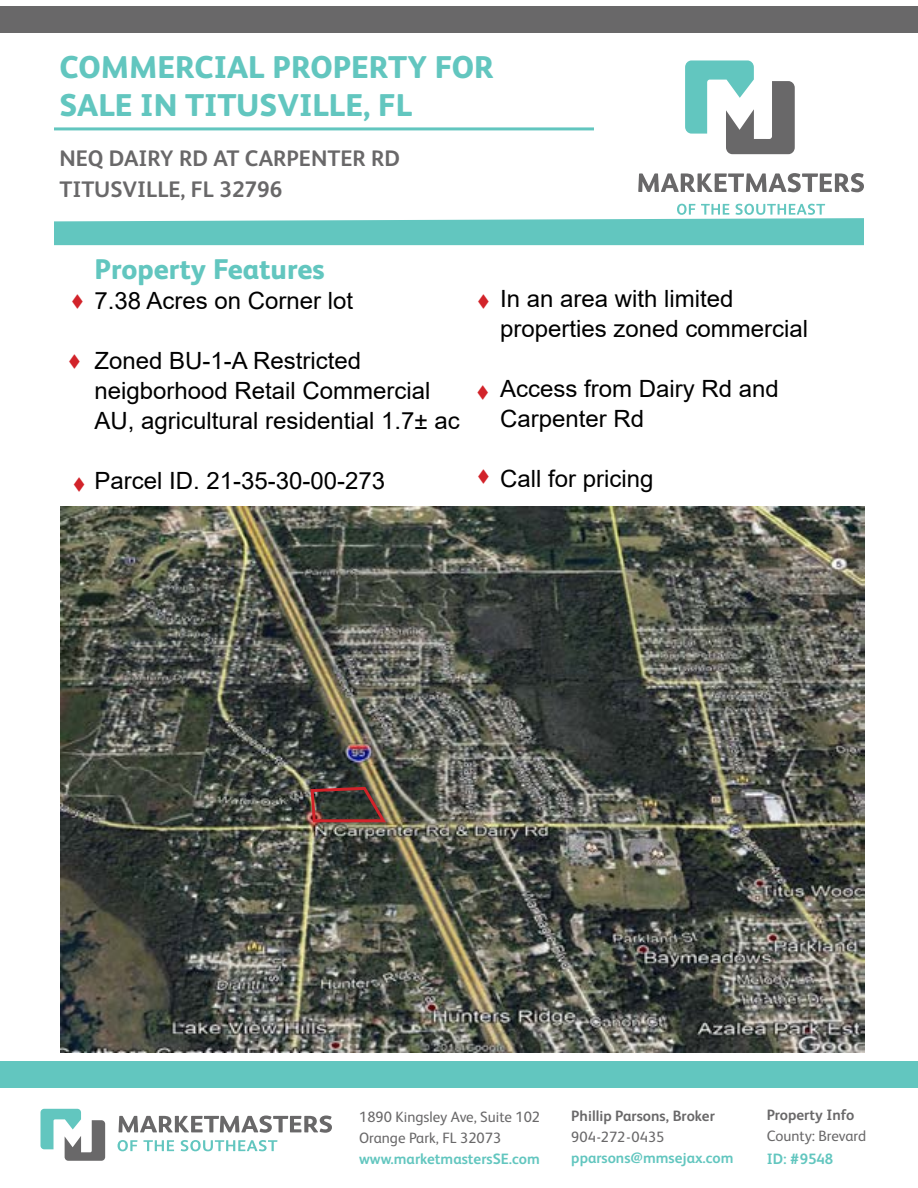
<style>
.page{position:relative;width:918px;height:1188px;background:#fff}
.page>*{position:absolute;margin:0;border:0;box-sizing:border-box;transform-origin:0 0}
.t1{font:800 31.5px/37.8px "FS Albert Pro";color:#62c6bf}
.t2{font:800 28.5px "FS Albert Pro";color:#62c6bf}
.t3{font:23.7px/30px "Arial";color:#000}
.t4{font:700 22.5px/31.5px "FS Albert Pro";color:#696869}
.t5{font:15px/21px "FS Albert Pro";color:#696869}
.t6{font:700 15px "FS Albert Pro";color:#62c6bf}
.t7{font:700 15px "FS Albert Pro";color:#696869}
</style>
<div class="page">
<div style="left:0;top:6px;width:918px;height:27px;background:#696869"></div>
<svg style="left:638px;top:173px;width:226px;height:19px"></svg>
<svg style="left:54px;top:204px;width:810px;height:41px"></svg>
<svg style="left:685px;top:60px;width:110px;height:94px"></svg>
<hr style="left:54px;top:127px;width:540px;height:3px;background:#62c6bf">
<div style="left:0;top:1061px;width:918px;height:27px;background:#62c6bf"></div>
<svg style="left:119px;top:1116px;width:213px;height:17px"></svg>
<svg style="left:118px;top:1140px;width:56px;height:11px"></svg>
<svg style="left:181px;top:1140px;width:97px;height:11px"></svg>
<svg style="left:41px;top:1109px;width:64px;height:52px"></svg>
<img style="left:60px;top:507px;width:804px;height:546px">
<img style="left:309px;top:785px;width:79px;height:40px">
<h1 class="t1" style="left:59px;top:46px;width:436px">COMMERCIAL PROPERTY FOR<br>SALE IN TITUSVILLE, FL</h1>
<p class="t4" style="left:59px;top:141px;width:342px">NEQ DAIRY RD AT CARPENTER RD<br>TITUSVILLE, FL 32796</p>
<p class="t2" style="left:94px;top:247px;width:232px">Property Features</p>
<p class="t3" style="left:94px;top:286px;width:260px">7.38 Acres on Corner lot</p>
<p class="t3" style="left:94px;top:346px;width:367px">Zoned BU-1-A Restricted neigborhood Retail Commercial<br>AU, agricultural residential 1.7± ac</p>
<p class="t3" style="left:94px;top:466px;width:292px">Parcel ID. 21-35-30-00-273</p>
<p class="t3" style="left:500px;top:283px;width:310px">In an area with limited properties zoned commercial</p>
<p class="t3" style="left:500px;top:373px;width:280px">Access from Dairy Rd and<br>Carpenter Rd</p>
<p class="t3" style="left:500px;top:463px;width:155px">Call for pricing</p>
<p class="t5" style="left:359px;top:1106px;width:183px">1890 Kingsley Ave, Suite 102<br>Orange Park, FL 32073</p>
<p class="t6" style="left:359px;top:1149px;width:182px">www.marketmastersSE.com</p>
<p class="t7" style="left:571px;top:1106px;width:145px">Phillip Parsons, Broker</p>
<p class="t5" style="left:571px;top:1126px;width:95px">904-272-0435</p>
<p class="t6" style="left:571px;top:1148px;width:164px">pparsons@mmsejax.com</p>
<p class="t7" style="left:767px;top:1105px;width:89px">Property Info</p>
<p class="t5" style="left:767px;top:1125px;width:101px">County: Brevard</p>
<p class="t6" style="left:767px;top:1148px;width:68px">ID: #9548</p>
</div>
